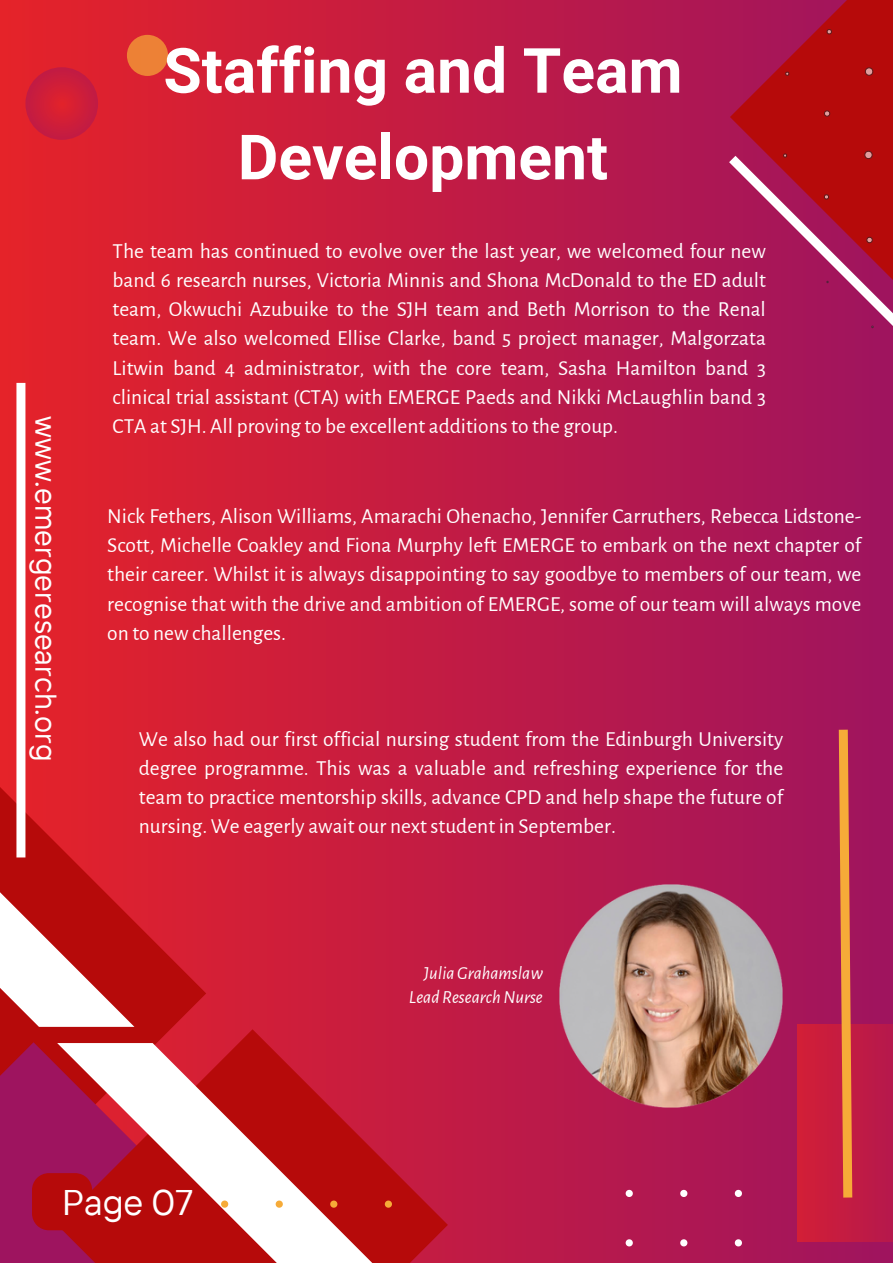
<style>
.page{position:relative;width:893px;height:1264px;background:#fff}
.page>*{position:absolute;margin:0;border:0;box-sizing:border-box;transform-origin:0 0}
.t1{font:700 62.4px/86.6px "Mardoto";color:#fff;text-align:center}
.t2{font:35.55px "TT Interphases";color:#fff}
.t3{font:30px "TT Interphases";color:#fff}
.t4{font:21.45px/29.2px "Alegreya Sans";color:#fff;text-align:justify}
.t5{font:italic 18.45px "Alegreya Sans";color:#fff}
</style>
<div class="page">
<div style="left:0;top:0;width:892px;height:1262px;background:linear-gradient(to right,#e52329,#9f145f)"></div>
<svg style="left:0;top:764px;width:206px;height:278px;background:#d21c29"></svg>
<svg style="left:0;top:1042px;width:57px;height:220px;background:#9f1358"></svg>
<svg style="left:57px;top:1029px;width:391px;height:233px;background:#c31834"></svg>
<svg style="left:57px;top:1043px;width:368px;height:219px"></svg>
<svg style="left:0;top:836px;width:134px;height:190px"></svg>
<svg style="left:730px;top:0;width:162px;height:505px;background:#aa1347"></svg>
<svg style="left:719px;top:146px;width:173px;height:332px;background:#aa1b5a"></svg>
<svg style="left:783px;top:0;width:109px;height:416px;background:#ae1637"></svg>
<svg style="left:25px;top:67px;width:73px;height:73px;background:#cc1d3a"></svg>
<div style="left:127px;top:35px;width:41px;height:41px;background:#ed8136;border-radius:50%"></div>
<svg style="left:625px;top:1189px;width:7px;height:7px"></svg>
<svg style="left:680px;top:1189px;width:7px;height:7px"></svg>
<svg style="left:734px;top:1189px;width:8px;height:7px"></svg>
<svg style="left:625px;top:1239px;width:7px;height:7px"></svg>
<svg style="left:680px;top:1239px;width:7px;height:7px"></svg>
<svg style="left:734px;top:1239px;width:8px;height:7px"></svg>
<div style="left:16px;top:383px;width:9px;height:474px;background:#fff"></div>
<div style="left:797px;top:1024px;width:95px;height:217px;background:linear-gradient(to right,#d31f36,#b6184c)"></div>
<svg style="left:834px;top:720px;width:22px;height:486px;background:#ca5147"></svg>
<div style="left:32px;top:1173px;width:60px;height:57px;background:#b60a0a"></div>
<svg style="left:221px;top:1200px;width:7px;height:7px"></svg>
<svg style="left:275px;top:1200px;width:8px;height:7px"></svg>
<svg style="left:330px;top:1200px;width:7px;height:7px"></svg>
<svg style="left:385px;top:1200px;width:7px;height:7px"></svg>
<img style="left:559px;top:884px;width:223px;height:223px">
<p class="t3" style="left:66px;top:416px;width:346px;rotate:90deg">www.emergeresearch.org</p>
<p class="t1" style="left:163px;top:28px;width:520px">Staffing and Team<br>Development</p>
<p class="t4" style="left:113px;top:236px;width:654px">The team has continued to evolve over the last year, we welcomed four new band 6 research nurses, Victoria Minnis and Shona McDonald to the ED adult team, Okwuchi Azubuike to the SJH team and Beth Morrison to the Renal team. We also welcomed Ellise Clarke, band 5 project manager, Malgorzata Litwin band 4 administrator, with the core team, Sasha Hamilton band 3 clinical trial assistant (CTA) with EMERGE Paeds and Nikki McLaughlin band 3<br>CTA at SJH. All proving to be excellent additions to the group.</p>
<p class="t4" style="left:107px;top:502px;width:755px">Nick Fethers, Alison Williams, Amarachi Ohenacho, Jennifer Carruthers, Rebecca Lidstone-Scott, Michelle Coakley and Fiona Murphy left EMERGE to embark on the next chapter of their career. Whilst it is always disappointing to say goodbye to members of our team, we recognise that with the drive and ambition of EMERGE, some of our team will always move on to new challenges.</p>
<p class="t4" style="left:139px;top:724px;width:645px">We also had our first official nursing student from the Edinburgh University degree programme. This was a valuable and refreshing experience for the team to practice mentorship skills, advance CPD and help shape the future of nursing. We eagerly await our next student in September.</p>
<p class="t5" style="left:423px;top:963px;width:121px">Julia Grahamslaw</p>
<p class="t5" style="left:409px;top:988px;width:135px">Lead ResearchNurse</p>
<p class="t2" style="left:62px;top:1178px;width:133px">Page 07</p>
</div>
